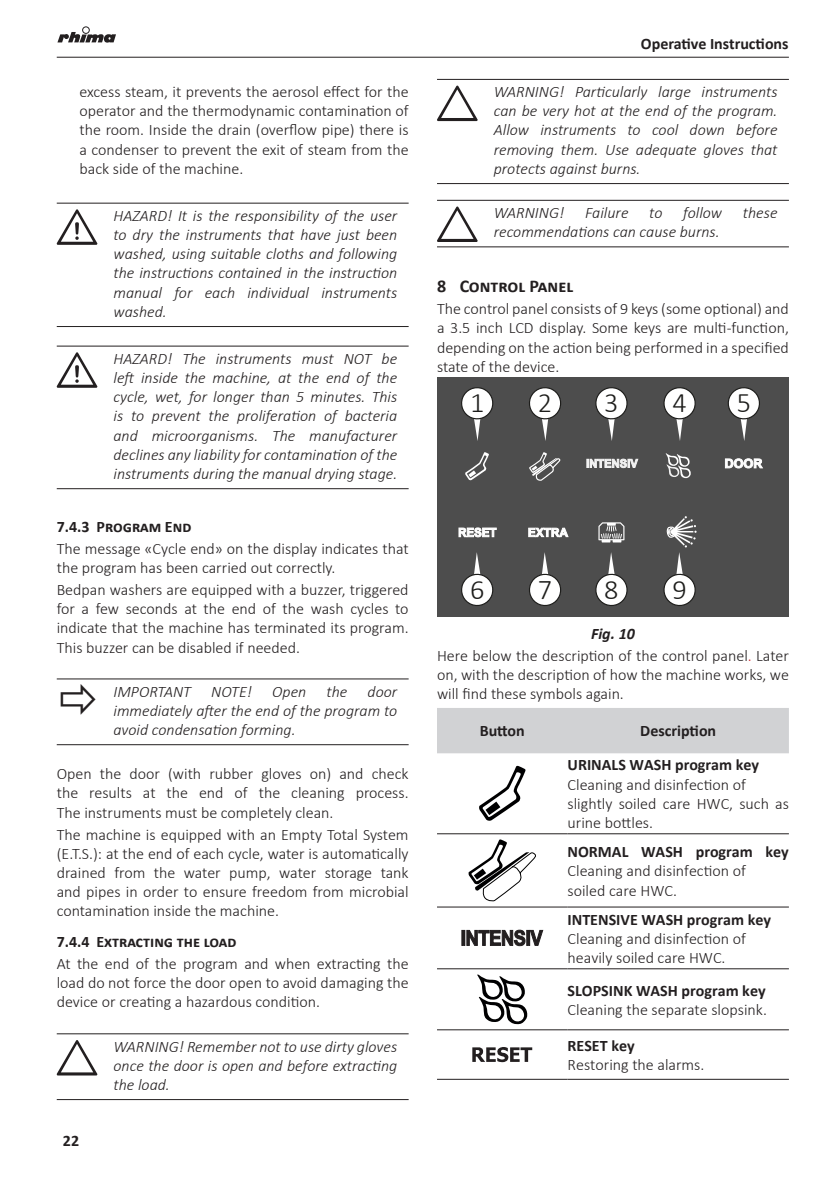
<style>
.page{position:relative;width:840px;height:1191px;background:#fff}
.page>*{position:absolute;margin:0;border:0;box-sizing:border-box;transform-origin:0 0}
.t1{font:72px "Typeface";color:#231f20}
.t2{font:300 28.2px "Calibri";color:#1d1d1b}
.t3{font:700 18px "Calibri";color:#231f20}
.Paragraph{font:300 16px/19.2px "Calibri";color:#231f20;text-align:justify}
.t4{font:italic 300 16px/19.2px "Calibri";color:#231f20;text-align:justify}
.Tabella_Std_Body_Lef{font:300 16px/19.2px "Calibri";color:#231f20}
.Tabella_Std_Body_Lef-2{font:700 16px "Calibri";color:#231f20}
.Tabella_Std_Header_C{font:700 16px "Calibri";color:#231f20}
.Paragraph_Figure{font:italic 700 16px "Calibri";color:#231f20}
.s1{color:#d1232a}
.s2{font-weight:700}
</style>
<div class="page">
<hr style="left:57px;top:57px;width:731px;height:1px;background:#231f20">
<hr style="left:57px;top:326px;width:351px;height:1px;background:#231f20">
<hr style="left:57px;top:203px;width:351px;height:1px;background:#231f20">
<hr style="left:57px;top:488px;width:351px;height:1px;background:#231f20">
<hr style="left:57px;top:346px;width:351px;height:1px;background:#231f20">
<hr style="left:57px;top:744px;width:351px;height:1px;background:#231f20">
<hr style="left:57px;top:678px;width:351px;height:1px;background:#231f20">
<hr style="left:57px;top:1099px;width:351px;height:1px;background:#231f20">
<hr style="left:57px;top:1033px;width:351px;height:1px;background:#231f20">
<hr style="left:437px;top:183px;width:351px;height:1px;background:#231f20">
<hr style="left:437px;top:79px;width:351px;height:1px;background:#231f20">
<hr style="left:437px;top:246px;width:351px;height:1px;background:#231f20">
<hr style="left:437px;top:200px;width:351px;height:1px;background:#231f20">
<div style="left:437px;top:378px;width:351px;height:239px;background:#4d4d4d"></div>
<svg style="left:598px;top:522px;width:26px;height:20px"></svg>
<svg style="left:465px;top:452px;width:24px;height:28px"></svg>
<svg style="left:529px;top:452px;width:32px;height:29px"></svg>
<svg style="left:665px;top:453px;width:25px;height:25px"></svg>
<svg style="left:528px;top:528px;width:40px;height:9px"></svg>
<svg style="left:586px;top:459px;width:52px;height:9px"></svg>
<svg style="left:458px;top:527px;width:38px;height:10px"></svg>
<svg style="left:724px;top:458px;width:38px;height:10px"></svg>
<svg style="left:461px;top:387px;width:33px;height:54px"></svg>
<svg style="left:529px;top:387px;width:32px;height:54px"></svg>
<svg style="left:595px;top:387px;width:33px;height:54px"></svg>
<svg style="left:663px;top:387px;width:33px;height:54px"></svg>
<svg style="left:663px;top:516px;width:33px;height:90px"></svg>
<svg style="left:595px;top:552px;width:33px;height:54px"></svg>
<svg style="left:529px;top:552px;width:32px;height:54px"></svg>
<svg style="left:461px;top:552px;width:33px;height:54px"></svg>
<svg style="left:727px;top:387px;width:33px;height:54px"></svg>
<div style="left:437px;top:708px;width:351px;height:45px;background:#d1d2d4"></div>
<hr style="left:437px;top:833px;width:130px;height:1px;background:#231f20">
<hr style="left:567px;top:833px;width:221px;height:1px;background:#231f20">
<hr style="left:437px;top:906px;width:130px;height:1px;background:#231f20">
<hr style="left:437px;top:968px;width:130px;height:1px;background:#231f20">
<hr style="left:437px;top:1029px;width:130px;height:1px;background:#231f20">
<hr style="left:437px;top:1078px;width:130px;height:1px;background:#231f20">
<hr style="left:567px;top:906px;width:221px;height:1px;background:#231f20">
<hr style="left:567px;top:968px;width:221px;height:1px;background:#231f20">
<hr style="left:567px;top:1029px;width:221px;height:1px;background:#231f20">
<hr style="left:567px;top:1078px;width:221px;height:1px;background:#231f20">
<svg style="left:479px;top:765px;width:46px;height:56px"></svg>
<svg style="left:468px;top:839px;width:68px;height:63px"></svg>
<div style="left:461px;top:930px;width:3px;height:15px;border:1px solid #231f20"></div>
<svg style="left:466px;top:930px;width:76px;height:16px"></svg>
<svg style="left:477px;top:974px;width:50px;height:50px"></svg>
<svg style="left:472px;top:1047px;width:60px;height:15px"></svg>
<div style="left:82px;top:27px;width:7px;height:7px;border:1px solid #231f20;border-radius:50%"></div>
<svg style="left:57px;top:32px;width:59px;height:11px"></svg>
<p class="Paragraph" style="left:79px;top:82px;width:331px">excess steam, it prevents the aerosol effect for the operator and the thermodynamic contamination of the room. Inside the drain (overflow pipe) there is a condenser to prevent the exit of steam from the back side of the machine.</p>
<p class="t1" style="left:57px;top:189px;width:42px">b</p>
<p class="t4" style="left:113px;top:206px;width:285px">HAZARD! It is the responsibility of the user to dry the instruments that have just been washed, using suitable cloths and following the instructions contained in the instruction manual for each individual instruments washed.</p>
<p class="t1" style="left:57px;top:331px;width:42px">b</p>
<p class="t4" style="left:113px;top:349px;width:285px">HAZARD! The instruments must NOT be left inside the machine, at the end of the cycle, wet, for longer than 5 minutes. This is to prevent the proliferation of bacteria and microorganisms. The manufacturer declines any liability for contamination of the instruments during the manual drying stage.</p>
<p class="Tabella_Std_Body_Lef-2" style="left:57px;top:515px;width:136px">7.4.3 Program End</p>
<p class="Paragraph" style="left:57px;top:538px;width:353px">The message «Cycle end» on the display indicates that the program has been carried out correctly.</p>
<p class="Paragraph" style="left:57px;top:580px;width:353px">Bedpan washers are equipped with a buzzer, triggered for a few seconds at the end of the wash cycles to indicate that the machine has terminated its program.<br>This buzzer can be disabled if needed.</p>
<p class="t4" style="left:113px;top:681px;width:79px">IMPORTANT</p>
<p class="t4" style="left:211px;top:681px;width:42px">NOTE!</p>
<p class="t4" style="left:272px;top:681px;width:36px">Open</p>
<p class="t4" style="left:326px;top:681px;width:22px">the</p>
<p class="t4" style="left:113px;top:681px;width:285px;text-indent:254px">door immediately after the end of the program to avoid condensation forming.</p>
<p class="Paragraph" style="left:57px;top:764px;width:353px">Open the door (with rubber gloves on) and check the results at the end of the cleaning process.<br>The instruments must be completely clean.</p>
<p class="Paragraph" style="left:57px;top:824px;width:353px">The machine is equipped with an Empty Total System (E.T.S.): at the end of each cycle, water is automatically drained from the water pump, water storage tank and pipes in order to ensure freedom from microbial contamination inside the machine.</p>
<p class="Tabella_Std_Body_Lef-2" style="left:57px;top:930px;width:181px">7.4.4 Extracting the load</p>
<p class="Paragraph" style="left:57px;top:954px;width:353px">At the end of the program and when extracting the load do not force the door open to avoid damaging the device or creating a hazardous condition.</p>
<p class="t1" style="left:57px;top:1019px;width:42px">a</p>
<p class="t4" style="left:113px;top:1036px;width:285px">WARNING! Remember not to use dirty gloves once the door is open and before extracting the load.</p>
<p class="Tabella_Std_Body_Lef-2" style="left:63px;top:1129px;width:18px">22</p>
<p class="Tabella_Std_Body_Lef-2" style="left:640px;top:32px;width:149px">Operative Instructions</p>
<p class="t1" style="left:437px;top:65px;width:42px">a</p>
<p class="t4" style="left:493px;top:82px;width:285px">WARNING! Particularly large instruments can be very hot at the end of the program.<br>Allow instruments to cool down before removing them. Use adequate gloves that protects against burns.</p>
<p class="t1" style="left:437px;top:186px;width:42px">a</p>
<p class="t4" style="left:493px;top:203px;width:72px">WARNING!</p>
<p class="t4" style="left:584px;top:203px;width:45px">Failure</p>
<p class="t4" style="left:649px;top:203px;width:15px">to</p>
<p class="t4" style="left:682px;top:203px;width:40px">follow</p>
<p class="t4" style="left:742px;top:203px;width:36px">these</p>
<p class="t4" style="left:493px;top:222px;width:227px">recommendations can cause burns.</p>
<p class="t3" style="left:437px;top:273px;width:137px">8 Control Panel</p>
<p class="Paragraph" style="left:437px;top:299px;width:353px">The control panel consists of 9 keys (some optional) and a 3.5 inch LCD display. Some keys are multi-function, depending on the action being performed in a specified state of the device.</p>
<p class="t2" style="left:469px;top:385px;width:16px">1</p>
<p class="t2" style="left:537px;top:385px;width:16px">2</p>
<p class="t2" style="left:604px;top:385px;width:16px">3</p>
<p class="t2" style="left:672px;top:385px;width:16px">4</p>
<p class="t2" style="left:736px;top:385px;width:16px">5</p>
<p class="t2" style="left:469px;top:572px;width:16px">6</p>
<p class="t2" style="left:537px;top:572px;width:16px">7</p>
<p class="t2" style="left:604px;top:572px;width:16px">8</p>
<p class="t2" style="left:672px;top:572px;width:16px">9</p>
<p class="Paragraph_Figure" style="left:590px;top:622px;width:45px">Fig. 10</p>
<p class="Paragraph" style="left:437px;top:646px;width:353px">Here below the description of the control panel<span class="s1">.</span> Later on, with the description of how the machine works, we will find these symbols again.</p>
<p class="Tabella_Std_Header_C" style="left:479px;top:719px;width:47px">Button</p>
<p class="Tabella_Std_Header_C" style="left:640px;top:719px;width:77px">Description</p>
<p class="Tabella_Std_Body_Lef-2" style="left:567px;top:754px;width:193px">URINALS WASH program key</p>
<p class="Tabella_Std_Body_Lef" style="left:567px;top:774px;width:180px">Cleaning and disinfection of</p>
<p class="Tabella_Std_Body_Lef" style="left:567px;top:794px;width:223px">slightly soiled care HWC, such as urine bottles.</p>
<p class="Tabella_Std_Body_Lef" style="left:567px;top:842px;width:223px"><span class="s2">NORMAL WASH program key<br></span>Cleaning and disinfection of</p>
<p class="Tabella_Std_Body_Lef" style="left:567px;top:880px;width:111px">soiled care HWC.</p>
<p class="Tabella_Std_Body_Lef-2" style="left:567px;top:908px;width:205px">INTENSIVE WASH program key</p>
<p class="Tabella_Std_Body_Lef" style="left:567px;top:929px;width:180px">Cleaning and disinfection of</p>
<p class="Tabella_Std_Body_Lef" style="left:567px;top:948px;width:159px">heavily soiled care HWC.</p>
<p class="Tabella_Std_Body_Lef-2" style="left:567px;top:979px;width:199px">SLOPSINK WASH program key</p>
<p class="Tabella_Std_Body_Lef" style="left:567px;top:999px;width:201px">Cleaning the separate slopsink.</p>
<p class="Tabella_Std_Body_Lef-2" style="left:567px;top:1034px;width:69px">RESET key</p>
<p class="Tabella_Std_Body_Lef" style="left:567px;top:1055px;width:138px">Restoring the alarms.</p>
</div>
